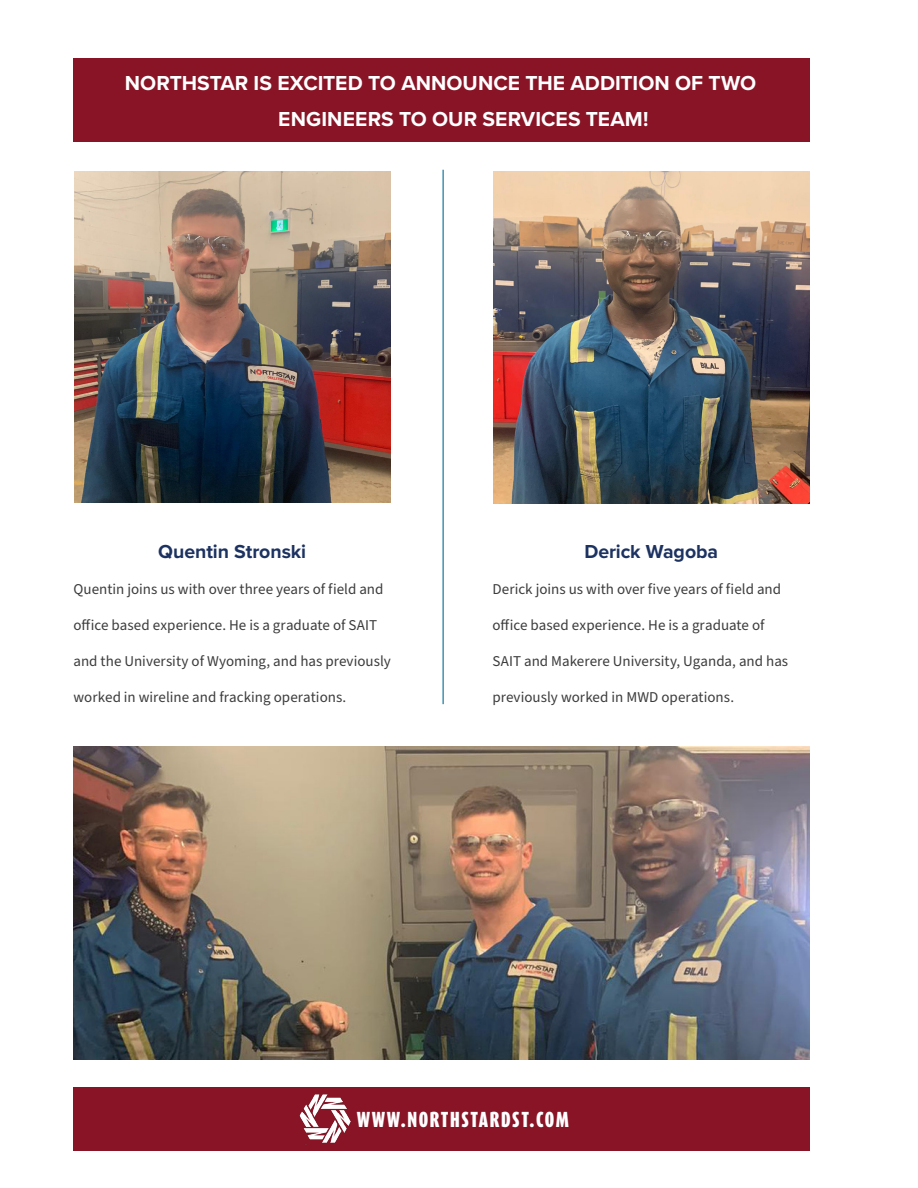
<style>
.page{position:relative;width:918px;height:1188px;background:#fff}
.page>*{position:absolute;margin:0;border:0;box-sizing:border-box;transform-origin:0 0}
.Subhead{font:700 21px "Proxima Nova";color:#fff}
.Header_-_Align_Cente{font:700 19.5px "Proxima Nova";letter-spacing:-.005em;color:#1c3261}
.Caption_Header{font:900 18px "Dax Compact Pro";letter-spacing:.09em;color:#fff}
.Subhead-2{font:15px "Source Sans Pro";color:#3b3c3b}
</style>
<div class="page">
<div style="left:73px;top:1087px;width:737px;height:63px;background:#881426"></div>
<img style="left:75px;top:172px;width:315px;height:331px">
<img style="left:494px;top:171px;width:316px;height:333px">
<hr style="left:442px;top:170px;width:2px;height:534px;background:#4392af">
<img style="left:73px;top:746px;width:737px;height:313px">
<div style="left:73px;top:59px;width:737px;height:83px;background:#881426"></div>
<img style="left:299px;top:1094px;width:52px;height:49px">
<p class="Subhead" style="left:125px;top:70px;width:633px">NORTHSTAR IS EXCITED TO ANNOUNCE THE ADDITION OF TWO</p>
<p class="Subhead" style="left:278px;top:106px;width:372px">ENGINEERS TO OUR SERVICES TEAM!</p>
<p class="Header_-_Align_Cente" style="left:158px;top:540px;width:150px">Quentin Stronski</p>
<p class="Header_-_Align_Cente" style="left:584px;top:540px;width:135px">Derick Wagoba</p>
<p class="Subhead-2" style="left:73px;top:579px;width:312px">Quentin joins us with over three years of field and</p>
<p class="Subhead-2" style="left:73px;top:615px;width:305px">office based experience. He is a graduate of SAIT</p>
<p class="Subhead-2" style="left:73px;top:651px;width:319px">and the University of Wyoming, and has previously</p>
<p class="Subhead-2" style="left:73px;top:687px;width:274px">worked in wireline and fracking operations.</p>
<p class="Subhead-2" style="left:492px;top:579px;width:290px">Derick joins us with over five years of field and</p>
<p class="Subhead-2" style="left:492px;top:615px;width:274px">office based experience. He is a graduate of</p>
<p class="Subhead-2" style="left:492px;top:651px;width:297px">SAIT and Makerere University, Uganda, and has</p>
<p class="Subhead-2" style="left:492px;top:687px;width:243px">previously worked in MWD operations.</p>
<p class="Caption_Header" style="left:357px;top:1107px;width:214px">WWW.NORTHSTARDST.COM</p>
</div>
